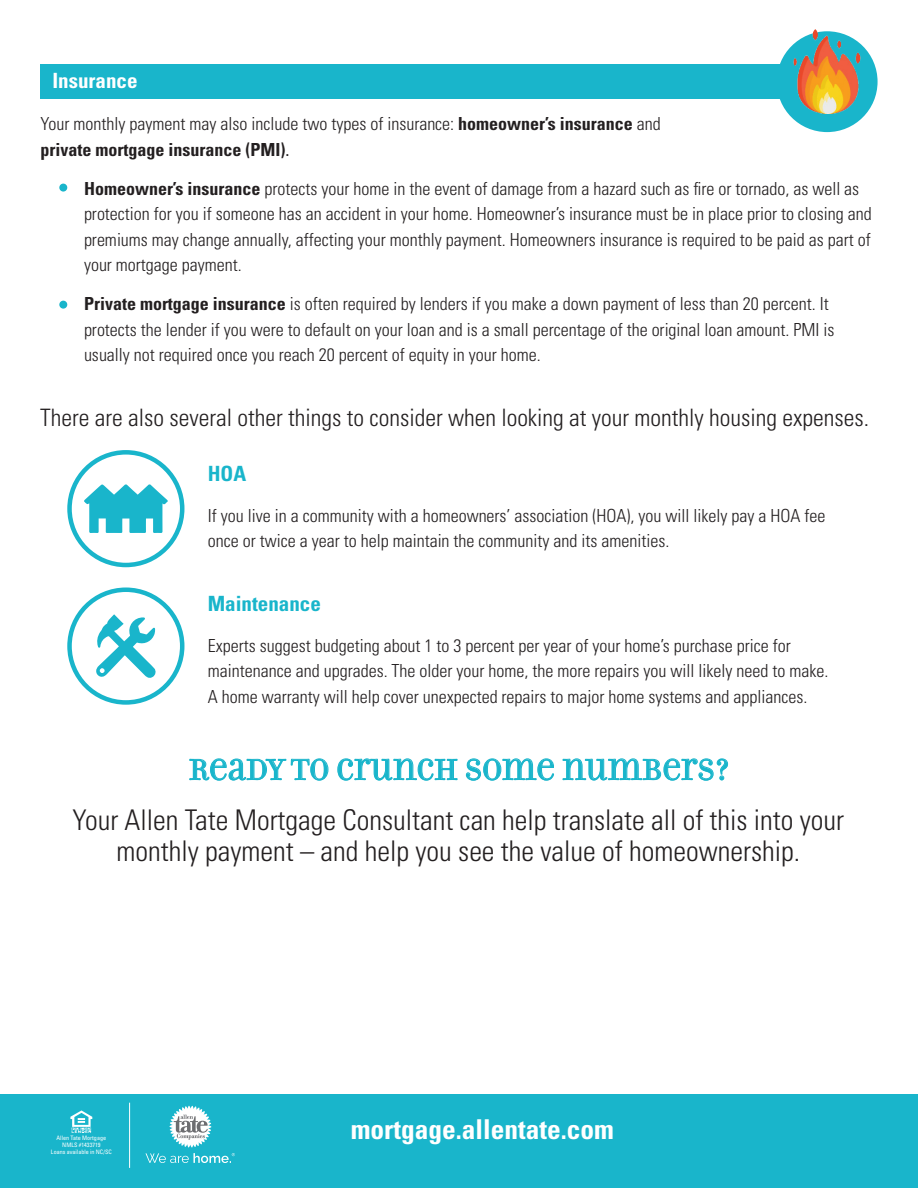
<style>
.page{position:relative;width:918px;height:1188px;background:#fff}
.page>*{position:absolute;margin:0;border:0;box-sizing:border-box;transform-origin:0 0}
.t1{font:31.5px "Filosofia Unicase OT";letter-spacing:-.005em;color:#19b5cb}
.t2{font:300 condensed 28.5px/31.5px "Univers LT Std";color:#231f20;text-align:center}
.t3{font:700 condensed 27.3px "Univers";color:#fff}
.t4{font:300 condensed 24px "Univers LT Std";color:#231f20}
.t5{font:700 condensed 21px "Univers";color:#19b5cb}
.t6{font:700 condensed 21px "Univers";color:#fff}
.t7{font:300 condensed 18px/25.5px "Univers LT Std";color:#231f20}
.t8{font:700 condensed 18px "Univers";color:#231f20}
.t9{font:condensed 6.15px/7.1px "Univers";color:#fff;text-align:center}
.s1{font-family:"Univers";font-weight:700}
.s2{font-weight:400}
</style>
<div class="page">
<div style="left:0;top:1094px;width:918px;height:94px;background:#19b5cb"></div>
<svg style="left:70px;top:1110px;width:22px;height:23px"></svg>
<hr style="left:129px;top:1103px;width:1px;height:65px;background:#fff">
<svg style="left:170px;top:1106px;width:41px;height:41px"></svg>
<svg style="left:146px;top:1153px;width:89px;height:10px"></svg>
<svg style="left:189px;top:758px;width:140px;height:23px"></svg>
<svg style="left:337px;top:758px;width:121px;height:23px"></svg>
<svg style="left:466px;top:758px;width:88px;height:23px"></svg>
<svg style="left:562px;top:758px;width:166px;height:23px"></svg>
<div style="left:40px;top:65px;width:798px;height:34px;background:#19b5cb"></div>
<div style="left:777px;top:31px;width:101px;height:101px;background:#19b5cb;border-radius:50%"></div>
<div style="left:67px;top:450px;width:117px;height:117px;border:4px solid #19b5cb;border-radius:50%"></div>
<div style="left:67px;top:588px;width:117px;height:117px;border:4px solid #19b5cb;border-radius:50%"></div>
<svg style="left:84px;top:484px;width:84px;height:49px"></svg>
<svg style="left:96px;top:614px;width:60px;height:64px"></svg>
<img style="left:786px;top:30px;width:83px;height:83px">
<div style="left:59px;top:184px;width:8px;height:8px;background:#19b5cb;border-radius:50%"></div>
<div style="left:59px;top:301px;width:8px;height:8px;background:#19b5cb;border-radius:50%"></div>
<p class="t6" style="left:52px;top:68px;width:87px">Insurance</p>
<p class="t7" style="left:40px;top:111px;width:622px">Your monthly payment may also include two types of insurance: <span class="s1">homeowner’s insurance</span> and</p>
<p class="t8" style="left:40px;top:138px;width:250px">private mortgage insurance (PMI)<span class="s2">.</span></p>
<p class="t7" style="left:84px;top:175px;width:789px"><span class="s1">Homeowner’s insurance</span> protects your home in the event of damage from a hazard such as fire or tornado, as well as protection for you if someone has an accident in your home. Homeowner’s insurance must be in place prior to closing and premiums may change annually, affecting your monthly payment. Homeowners insurance is required to be paid as part of your mortgage payment.</p>
<p class="t7" style="left:84px;top:291px;width:752px"><span class="s1">Private mortgage insurance</span> is often required by lenders if you make a down payment of less than 20 percent. It protects the lender if you were to default on your loan and is a small percentage of the original loan amount. PMI is usually not required once you reach 20 percent of equity in your home.</p>
<h3 class="t4" style="left:40px;top:403px;width:830px">There are also several other things to consider when looking at your monthly housing expenses.</h3>
<p class="t5" style="left:208px;top:461px;width:40px">HOA</p>
<p class="t7" style="left:208px;top:503px;width:619px">If you live in a community with a homeowners’ association (HOA), you will likely pay a HOA fee once or twice a year to help maintain the community and its amenities.</p>
<p class="t5" style="left:208px;top:590px;width:115px">Maintenance</p>
<p class="t7" style="left:208px;top:632px;width:622px">Experts suggest budgeting about 1 to 3 percent per year of your home’s purchase price for maintenance and upgrades. The older your home, the more repairs you will likely need to make.<br>A home warranty will help cover unexpected repairs to major home systems and appliances.</p>
<h1 class="t1" style="left:189px;top:752px;width:542px">READY TO CRUNCH SOME NUMBERS?</h1>
<h2 class="t2" style="left:72px;top:804px;width:773px">Your Allen Tate Mortgage Consultant can help translate all of this into your monthly payment – and help you see the value of homeownership.</h2>
<p class="t9" style="left:51px;top:1135px;width:62px">Allen Tate Mortgage<br>NMLS #1433719<br>Loans available in NC/SC</p>
<h3 class="t3" style="left:351px;top:1112px;width:265px">mortgage.allentate.com</h3>
</div>
